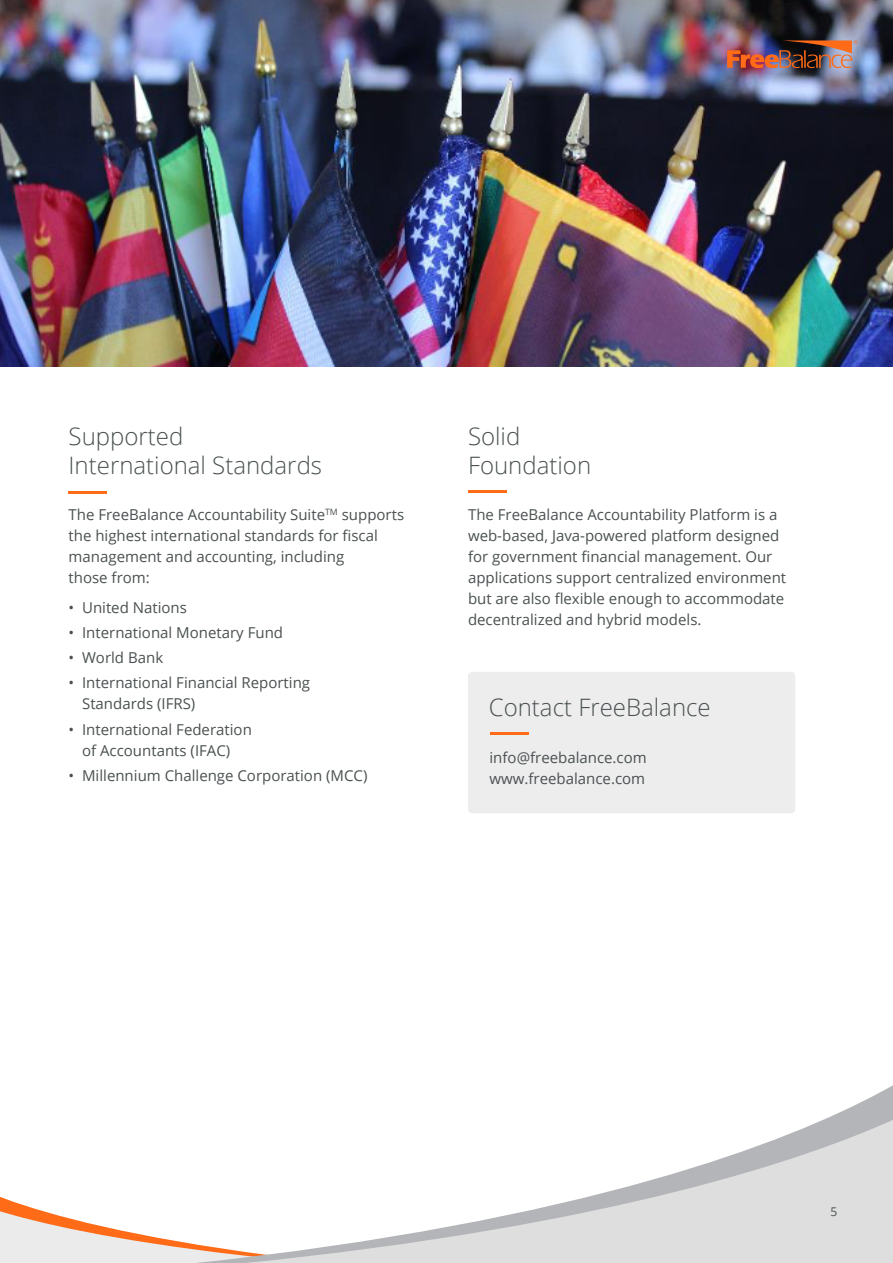
<style>
.page{position:relative;width:893px;height:1263px;background:#fff}
.page>*{position:absolute;margin:0;border:0;box-sizing:border-box;transform-origin:0 0}
.t1{font:300 24px/28.5px "Open Sans";color:#4a5051}
.t2{font:15px/21px "Open Sans";color:#4a5051}
.t3{font:12px "Open Sans";color:#4a5051}
</style>
<div class="page">
<img style="left:0;top:0;width:893px;height:366px">
<svg style="left:0;top:1092px;width:893px;height:171px"></svg>
<img style="left:727px;top:40px;width:130px;height:28px">
<hr style="left:69px;top:491px;width:38px;height:3px;background:#ff6b17">
<hr style="left:468px;top:490px;width:39px;height:3px;background:#ff6b17">
<div style="left:468px;top:672px;width:327px;height:141px;background:#ededee;border-radius:4px"></div>
<hr style="left:490px;top:732px;width:39px;height:3px;background:#ff6b17">
<h1 class="t1" style="left:69px;top:421px;width:255px">Supported<br>International Standards</h1>
<p class="t2" style="left:69px;top:504px;width:337px">The FreeBalance Accountability Suite<sup>TM</sup> supports the highest international standards for fiscal management and accounting, including<br>those from:</p>
<p class="t2" style="left:69px;top:596px;width:120px">• United Nations</p>
<p class="t2" style="left:69px;top:621px;width:216px">• International Monetary Fund</p>
<p class="t2" style="left:69px;top:647px;width:96px">• World Bank</p>
<p class="t2" style="left:82px;top:672px;width:230px;text-indent:-13px">• International Financial Reporting<br>Standards (IFRS)</p>
<p class="t2" style="left:69px;top:718px;width:185px;text-align:center">• International Federation of Accountants (IFAC)</p>
<p class="t2" style="left:69px;top:764px;width:300px">• Millennium Challenge Corporation (MCC)</p>
<h1 class="t1" style="left:468px;top:421px;width:125px">Solid<br>Foundation</h1>
<p class="t2" style="left:468px;top:504px;width:320px">The FreeBalance Accountability Platform is a web-based, Java-powered platform designed for government financial management. Our applications support centralized environment but are also flexible enough to accommodate decentralized and hybrid models.</p>
<h1 class="t1" style="left:489px;top:692px;width:223px">Contact FreeBalance</h1>
<p class="t2" style="left:489px;top:746px;width:159px">info@freebalance.com www.freebalance.com</p>
<p class="t3" style="left:831px;top:1203px;width:8px">5</p>
</div>
